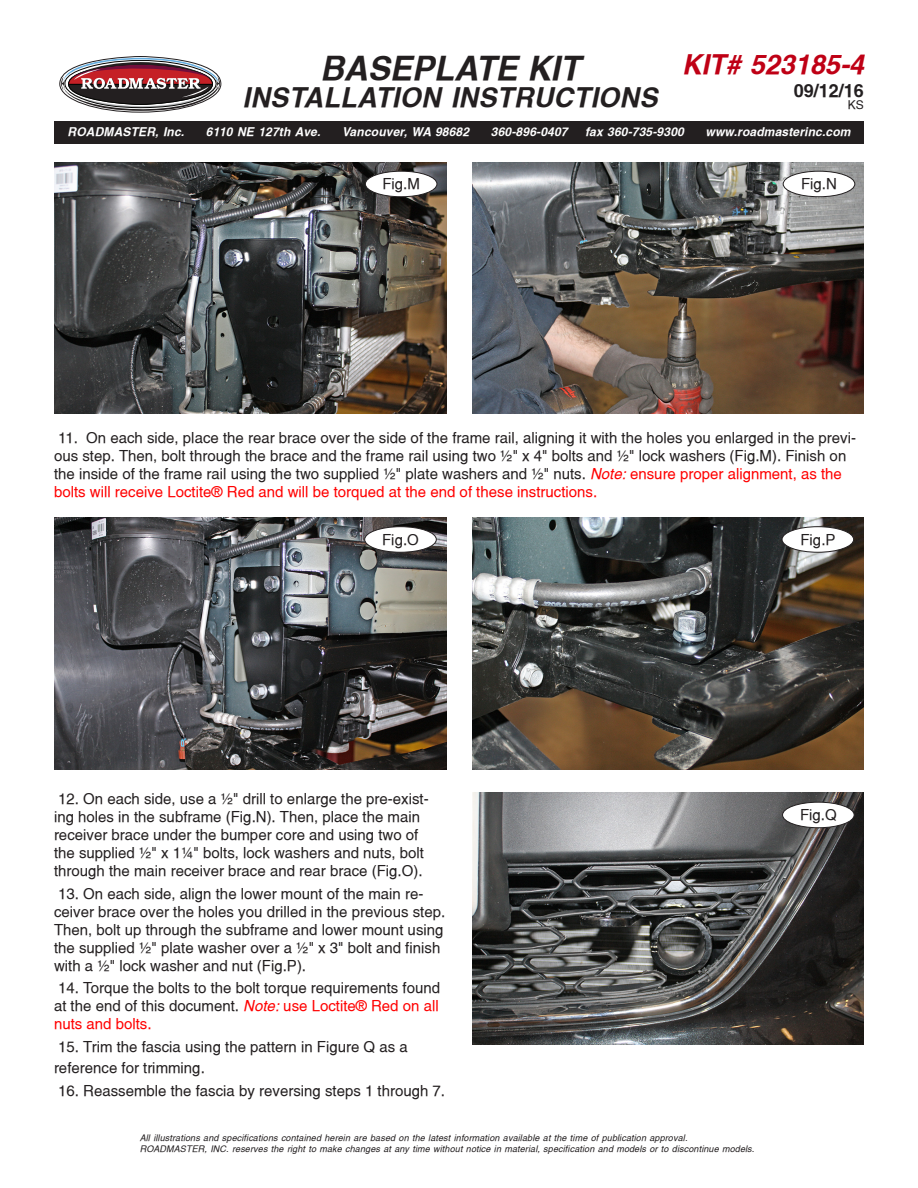
<style>
.page{position:relative;width:918px;height:1188px;background:#fff}
.page>*{position:absolute;margin:0;border:0;box-sizing:border-box;transform-origin:0 0}
.t1{font:italic 700 33px "Switzerland";color:#231f20}
.t2{font:italic 700 27px "Switzerland";letter-spacing:.015em;color:#231f20}
.t3{font:italic 700 27px "Switzerland";color:#bf0015}
.t4{font:700 18px "Switzerland";color:#231f20}
.Helv_10pt{font:15px/18px "Switzerland";color:#231f20}
.t5{font:italic 700 12px "Switzerland";letter-spacing:.015em;color:#fff}
.t6{font:12px "Switzerland";color:#231f20}
.Helv_10pt-2{font:italic 9px/10.5px "Switzerland";letter-spacing:.015em;color:#231f20}
.s1{font-style:italic;color:#f00}
.s2{color:#f00}
</style>
<div class="page">
<img style="left:55px;top:162px;width:391px;height:252px">
<img style="left:472px;top:162px;width:392px;height:252px">
<div style="left:365px;top:171px;width:72px;height:26px;background:#fff;border-radius:50%"></div>
<div style="left:365px;top:171px;width:72px;height:26px;border:1px solid #231f20;border-radius:50%"></div>
<div style="left:783px;top:171px;width:72px;height:26px;background:#fff;border-radius:50%"></div>
<div style="left:783px;top:171px;width:72px;height:26px;border:1px solid #231f20;border-radius:50%"></div>
<div style="left:54px;top:122px;width:810px;height:22px;background:#231f20"></div>
<svg style="left:59px;top:56px;width:163px;height:57px"></svg>
<img style="left:55px;top:518px;width:391px;height:252px">
<div style="left:365px;top:527px;width:71px;height:25px;background:#fff;border-radius:50%"></div>
<div style="left:364px;top:526px;width:72px;height:26px;border:1px solid #231f20;border-radius:50%"></div>
<img style="left:472px;top:518px;width:392px;height:252px">
<div style="left:782px;top:527px;width:72px;height:25px;background:#fff;border-radius:50%"></div>
<div style="left:782px;top:526px;width:72px;height:26px;border:1px solid #231f20;border-radius:50%"></div>
<img style="left:472px;top:793px;width:392px;height:252px">
<div style="left:783px;top:802px;width:71px;height:26px;background:#fff;border-radius:50%"></div>
<div style="left:782px;top:802px;width:72px;height:26px;border:1px solid #231f20;border-radius:50%"></div>
<p class="t1" style="left:320px;top:49px;width:261px">BASEPLATE KIT</p>
<p class="t2" style="left:243px;top:81px;width:417px">INSTALLATION INSTRUCTIONS</p>
<h2 class="t3" style="left:682px;top:49px;width:184px">KIT# 523185-4</h2>
<p class="t4" style="left:794px;top:79px;width:72px">09/12/16</p>
<p class="t6" style="left:848px;top:97px;width:18px">KS</p>
<p class="t5" style="left:68px;top:125px;width:118px">ROADMASTER, Inc.</p>
<p class="t5" style="left:206px;top:125px;width:116px">6110 NE 127th Ave.</p>
<p class="t5" style="left:342px;top:125px;width:129px">Vancouver, WA 98682</p>
<p class="t5" style="left:491px;top:125px;width:78px">360-896-0407</p>
<p class="t5" style="left:585px;top:125px;width:100px">fax 360-735-9300</p>
<p class="t5" style="left:706px;top:125px;width:146px">www.roadmasterinc.com</p>
<p class="Helv_10pt" style="left:382px;top:175px;width:39px">Fig.M</p>
<p class="Helv_10pt" style="left:801px;top:175px;width:37px">Fig.N</p>
<p class="Helv_10pt" style="left:54px;top:428px;width:804px">11. On each side, place the rear brace over the side of the frame rail, aligning it with the holes you enlarged in the previ&shy;ous step. Then, bolt through the brace and the frame rail using two ½" x 4" bolts and ½" lock washers (Fig.M). Finish on the inside of the frame rail using the two supplied ½" plate washers and ½" nuts. <span class="s1">Note:</span> <span class="s2">ensure proper alignment, as the bolts will receive Loctite® Red and will be torqued at the end of these instructions.</span></p>
<p class="Helv_10pt" style="left:382px;top:530px;width:38px">Fig.O</p>
<p class="Helv_10pt" style="left:800px;top:530px;width:37px">Fig.P</p>
<p class="Helv_10pt" style="left:54px;top:790px;width:376px">12. On each side, use a ½" drill to enlarge the pre-exist&shy;ing holes in the subframe (Fig.N). Then, place the main receiver brace under the bumper core and using two of the supplied ½" x 1¼" bolts, lock washers and nuts, bolt through the main receiver brace and rear brace (Fig.O).</p>
<p class="Helv_10pt" style="left:54px;top:884px;width:393px">13. On each side, align the lower mount of the main re&shy;ceiver brace over the holes you drilled in the previous step.<br>Then, bolt up through the subframe and lower mount using the supplied ½" plate washer over a ½" x 3" bolt and finish with a ½" lock washer and nut (Fig.P).</p>
<p class="Helv_10pt" style="left:54px;top:979px;width:388px;text-align:justify">14. Torque the bolts to the bolt torque requirements found at the end of this document. <span class="s1">Note:</span> <span class="s2">use Loctite® Red on all nuts and bolts.</span></p>
<p class="Helv_10pt" style="left:58px;top:1037px;width:351px">15. Trim the fascia using the pattern in Figure Q as a</p>
<p class="Helv_10pt" style="left:54px;top:1059px;width:152px">reference for trimming.</p>
<p class="Helv_10pt" style="left:58px;top:1081px;width:388px">16. Reassemble the fascia by reversing steps 1 through 7.</p>
<p class="Helv_10pt-2" style="left:140px;top:1133px;width:616px">All illustrations and specifications contained herein are based on the latest information available at the time of publication approval.<br>ROADMASTER, INC. reserves the right to make changes at any time without notice in material, specification and models or to discontinue models.</p>
<p class="Helv_10pt" style="left:800px;top:806px;width:38px">Fig.Q</p>
</div>
